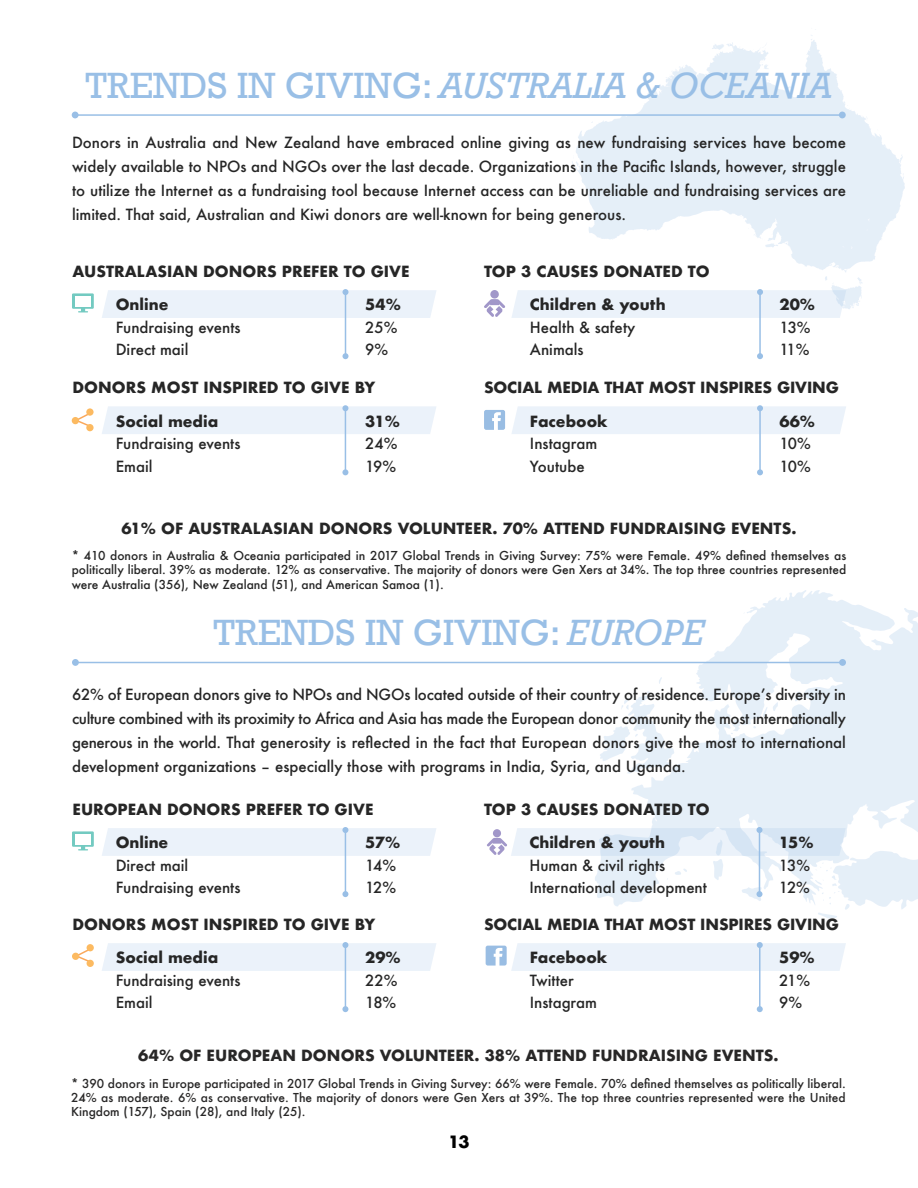
<style>
.page{position:relative;width:918px;height:1188px;background:#fff}
.page>*{position:absolute;margin:0;border:0;box-sizing:border-box;transform-origin:0 0}
.t1{font:italic 37.5px "Rockwell";color:#99bfe6}
.t2{font:37.5px "Rockwell";color:#99bfe6}
.t3{font:700 16.5px "Futura";color:#000}
.t4{font:500 15px/22.5px "Futura";color:#262626}
.t5{font:700 15px/33px "Futura";color:#262626}
.t6{font:700 15px "Futura";color:#282727}
.t7{font:500 12px/14.4px "Futura";color:#262626;text-align:justify}
.t8{font:500 12px/14.4px "Futura";color:#282727;text-align:justify}
.s1{font-style:normal}
.s2{font-style:italic}
</style>
<div class="page">
<div style="left:72px;top:659px;width:7px;height:7px;background:#99bfe6;border-radius:50%"></div>
<hr style="left:75px;top:662px;width:769px;height:1px;background:#99bfe6">
<svg style="left:595px;top:590px;width:323px;height:237px;fill:#e5eff8"></svg>
<svg style="left:795px;top:692px;width:7px;height:10px"></svg>
<svg style="left:773px;top:702px;width:5px;height:9px"></svg>
<svg style="left:763px;top:707px;width:4px;height:11px"></svg>
<svg style="left:659px;top:677px;width:3px;height:7px"></svg>
<svg style="left:600px;top:691px;width:74px;height:83px"></svg>
<svg style="left:731px;top:719px;width:9px;height:15px"></svg>
<svg style="left:572px;top:35px;width:333px;height:274px;fill:#e5eff8"></svg>
<div style="left:72px;top:112px;width:7px;height:6px;background:#99bfe6;border-radius:50%"></div>
<div style="left:839px;top:112px;width:7px;height:6px;background:#99bfe6;border-radius:50%"></div>
<hr style="left:75px;top:114px;width:769px;height:2px;background:#99bfe6">
<hr style="left:345px;top:830px;width:1px;height:64px;background:#99bfe6">
<div style="left:102px;top:827px;width:334px;height:29px;background:#ebf2fa"></div>
<svg style="left:342px;top:891px;width:6px;height:6px"></svg>
<hr style="left:345px;top:945px;width:1px;height:64px;background:#99bfe6">
<div style="left:102px;top:942px;width:334px;height:29px;background:#ebf2fa"></div>
<svg style="left:342px;top:1006px;width:6px;height:6px"></svg>
<hr style="left:759px;top:945px;width:2px;height:64px;background:#99bfe6">
<svg style="left:757px;top:1006px;width:6px;height:6px"></svg>
<hr style="left:345px;top:408px;width:1px;height:64px;background:#99bfe6">
<div style="left:102px;top:405px;width:334px;height:29px;background:#ebf2fa"></div>
<svg style="left:342px;top:469px;width:6px;height:6px"></svg>
<hr style="left:759px;top:408px;width:2px;height:64px;background:#99bfe6">
<div style="left:512px;top:405px;width:334px;height:29px;background:#ebf2fa"></div>
<svg style="left:757px;top:469px;width:6px;height:6px"></svg>
<hr style="left:345px;top:292px;width:1px;height:64px;background:#99bfe6">
<div style="left:102px;top:289px;width:334px;height:29px;background:#ebf2fa"></div>
<svg style="left:343px;top:353px;width:6px;height:6px"></svg>
<hr style="left:759px;top:292px;width:2px;height:64px;background:#99bfe6">
<div style="left:512px;top:289px;width:334px;height:29px;background:#ebf2fa"></div>
<svg style="left:757px;top:353px;width:6px;height:6px"></svg>
<svg style="left:72px;top:293px;width:22px;height:19px"></svg>
<div style="left:75px;top:296px;width:16px;height:10px;background:#fff"></div>
<svg style="left:484px;top:290px;width:21px;height:27px"></svg>
<svg style="left:487px;top:827px;width:431px;height:91px"></svg>
<svg style="left:72px;top:831px;width:22px;height:19px"></svg>
<div style="left:75px;top:834px;width:16px;height:10px;background:#fff"></div>
<svg style="left:484px;top:410px;width:21px;height:20px"></svg>
<svg style="left:486px;top:942px;width:360px;height:29px;background:#e9f1f9"></svg>
<svg style="left:74px;top:414px;width:14px;height:12px"></svg>
<div style="left:86px;top:408px;width:8px;height:8px;background:#fcba61;border-radius:50%"></div>
<div style="left:86px;top:424px;width:8px;height:7px;background:#fcba61;border-radius:50%"></div>
<div style="left:72px;top:417px;width:7px;height:7px;background:#fcba61;border-radius:50%"></div>
<svg style="left:74px;top:947px;width:17px;height:16px"></svg>
<div style="left:87px;top:944px;width:7px;height:7px;background:#fcba61;border-radius:50%"></div>
<div style="left:87px;top:960px;width:7px;height:7px;background:#fcba61;border-radius:50%"></div>
<div style="left:72px;top:953px;width:7px;height:7px;background:#fcba61;border-radius:50%"></div>
<h1 class="t1" style="left:86px;top:63px;width:748px"><span class="s1">TRENDS IN GIVING:</span> AUSTRALIA &amp; OCEANIA</h1>
<p class="t4" style="left:72px;top:130px;width:776px;line-height:24px;text-align:justify">Donors in Australia and New Zealand have embraced online giving as new fundraising services have become widely available to NPOs and NGOs over the last decade. Organizations in the Pacific Islands, however, struggle to utilize the Internet as a fundraising tool because Internet access can be unreliable and fundraising services are limited. That said, Australian and Kiwi donors are well-known for being generous.</p>
<p class="t5" style="left:116px;top:255px;width:295px;text-indent:-43px">AUSTRALASIAN DONORS PREFER TO GIVE<br>Online</p>
<p class="t4" style="left:116px;top:316px;width:126px">Fundraising events<br>Direct mail</p>
<p class="t5" style="left:365px;top:288px;width:37px">54%</p>
<p class="t4" style="left:365px;top:316px;width:34px">25%<br>9%</p>
<p class="t5" style="left:73px;top:371px;width:304px">DONORS MOST INSPIRED TO GIVE BY</p>
<p class="t5" style="left:116px;top:404px;width:104px">Social media</p>
<p class="t4" style="left:116px;top:432px;width:126px">Fundraising events<br>Email</p>
<p class="t5" style="left:365px;top:404px;width:36px">31%</p>
<p class="t4" style="left:365px;top:432px;width:34px">24%<br>19%</p>
<p class="t5" style="left:484px;top:255px;width:227px">TOP 3 CAUSES DONATED TO</p>
<p class="t5" style="left:530px;top:288px;width:137px">Children &amp; youth</p>
<p class="t4" style="left:530px;top:316px;width:107px">Health &amp; safety<br>Animals</p>
<p class="t5" style="left:780px;top:288px;width:37px">20%</p>
<p class="t4" style="left:780px;top:316px;width:33px">13%<br>11%</p>
<p class="t5" style="left:484px;top:371px;width:357px">SOCIAL MEDIA THAT MOST INSPIRES GIVING</p>
<p class="t5" style="left:530px;top:404px;width:79px">Facebook</p>
<p class="t4" style="left:530px;top:432px;width:69px">Instagram<br>Youtube</p>
<p class="t5" style="left:780px;top:404px;width:37px">66%</p>
<p class="t4" style="left:780px;top:432px;width:33px">10%<br>10%</p>
<p class="t5" style="left:122px;top:512px;width:676px">61% OF AUSTRALASIAN DONORS VOLUNTEER. 70% ATTEND FUNDRAISING EVENTS.</p>
<p class="t7" style="left:72px;top:548px;width:776px">* 410 donors in Australia &amp; Oceania participated in 2017 Global Trends in Giving Survey: 75% were Female. 49% defined themselves as politically liberal. 39% as moderate. 12% as conservative. The majority of donors were Gen Xers at 34%. The top three countries represented were Australia (356), New Zealand (51), and American Samoa (1).</p>
<h1 class="t2" style="left:214px;top:611px;width:492px">TRENDS IN GIVING: <span class="s2">EUROPE</span></h1>
<p class="t4" style="left:72px;top:682px;width:775px;line-height:24px;text-align:justify">62% of European donors give to NPOs and NGOs located outside of their country of residence. Europe’s diversity in culture combined with its proximity to Africa and Asia has made the European donor community the most internationally generous in the world. That generosity is reflected in the fact that European donors give the most to international development organizations – especially those with programs in India, Syria, and Uganda.</p>
<p class="t5" style="left:73px;top:793px;width:303px">EUROPEAN DONORS PREFER TO GIVE</p>
<p class="t5" style="left:116px;top:826px;width:54px">Online</p>
<p class="t4" style="left:116px;top:854px;width:126px">Direct mail<br>Fundraising events</p>
<p class="t5" style="left:365px;top:826px;width:37px">57%</p>
<p class="t4" style="left:365px;top:854px;width:33px">14%<br>12%</p>
<p class="t5" style="left:73px;top:908px;width:304px">DONORS MOST INSPIRED TO GIVE BY</p>
<p class="t5" style="left:116px;top:941px;width:104px">Social media</p>
<p class="t4" style="left:116px;top:969px;width:126px">Fundraising events<br>Email</p>
<p class="t5" style="left:365px;top:941px;width:37px">29%</p>
<p class="t4" style="left:365px;top:969px;width:34px">22%<br>18%</p>
<p class="t5" style="left:484px;top:793px;width:227px">TOP 3 CAUSES DONATED TO</p>
<p class="t5" style="left:529px;top:826px;width:137px">Children &amp; youth</p>
<p class="t4" style="left:529px;top:854px;width:179px">Human &amp; civil rights<br>International development</p>
<p class="t5" style="left:779px;top:826px;width:36px">15%</p>
<p class="t4" style="left:779px;top:854px;width:33px">13%<br>12%</p>
<p class="t5" style="left:484px;top:908px;width:357px">SOCIAL MEDIA THAT MOST INSPIRES GIVING</p>
<p class="t5" style="left:530px;top:941px;width:79px">Facebook</p>
<p class="t4" style="left:530px;top:969px;width:69px">Twitter<br>Instagram</p>
<p class="t5" style="left:779px;top:941px;width:37px">59%</p>
<p class="t4" style="left:779px;top:969px;width:32px">21%<br>9%</p>
<p class="t6" style="left:138px;top:1044px;width:642px">64% OF EUROPEAN DONORS VOLUNTEER. 38% ATTEND FUNDRAISING EVENTS.</p>
<p class="t8" style="left:71px;top:1076px;width:776px">* 390 donors in Europe participated in 2017 Global Trends in Giving Survey: 66% were Female. 70% defined themselves as politically liberal.<br>24% as moderate. 6% as conservative. The majority of donors were Gen Xers at 39%. The top three countries represented were the United Kingdom (157), Spain (28), and Italy (25).</p>
<p class="t3" style="left:448px;top:1130px;width:23px">13</p>
</div>
